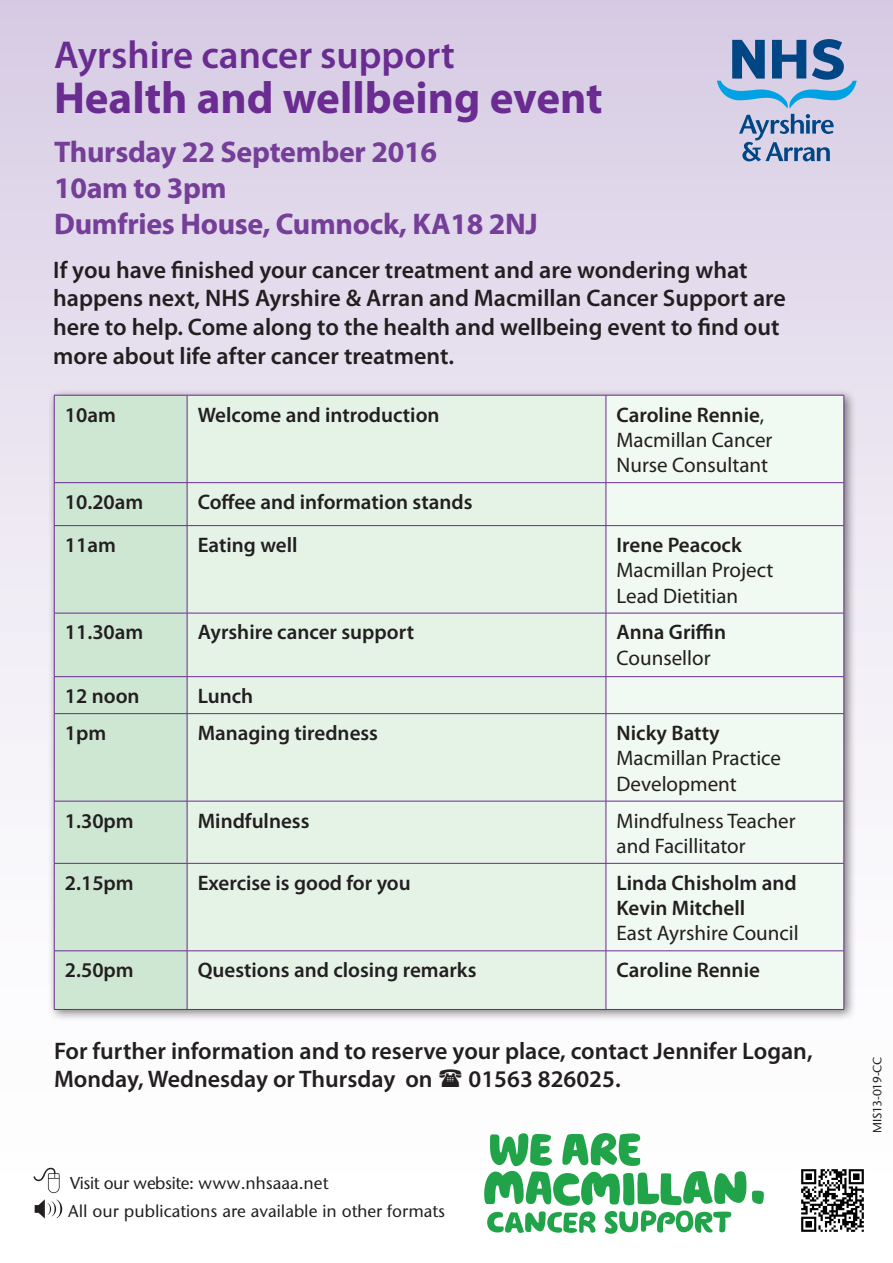
<style>
.page{position:relative;width:893px;height:1263px;background:#fff}
.page>*{position:absolute;margin:0;border:0;box-sizing:border-box;transform-origin:0 0}
.t1{font:700 45px "Myriad Pro";color:#6a2c91}
.t2{font:600 39px "Myriad Pro";color:#6a2c91}
.t3{font:700 30px "Myriad Pro";letter-spacing:-.01em;color:#753e98}
.t4{font:600 24px/28.8px "Myriad Pro";color:#231f20}
.t5{font:600 21px/25.2px "Myriad Pro";color:#231f20}
.t6{font:21px/25.2px "Myriad Pro";color:#231f20}
.body{font:500 17.1px "Stone Sans ITC Std";color:#231f20}
.body-2{font:500 17.1px "Stone Sans ITC Std";letter-spacing:-.025em;color:#231f20}
.t7{font:500 12px "Stone Sans ITC Std";letter-spacing:-.025em;color:#231f20}
.s1{font-weight:600}
</style>
<div class="page">
<div style="left:0;top:0;width:893px;height:1263px;background:linear-gradient(to bottom,#dad0e6,#fff)"></div>
<svg style="left:717px;top:39px;width:140px;height:69px;background:#85a4cb"></svg>
<svg style="left:739px;top:114px;width:95px;height:47px;background:#98a7c8"></svg>
<div style="left:48px;top:389px;width:808px;height:633px;background:#231f20;opacity:.55"></div>
<div style="left:55px;top:396px;width:132px;height:613px;background:#cee7d3"></div>
<div style="left:188px;top:396px;width:418px;height:613px;background:#e5f3e7"></div>
<div style="left:607px;top:396px;width:237px;height:613px;background:#f1f9f3"></div>
<hr style="left:54px;top:395px;width:133px;height:1px;background:#6a2c91">
<hr style="left:54px;top:395px;width:1px;height:87px;background:#6a2c91">
<hr style="left:187px;top:395px;width:419px;height:1px;background:#6a2c91">
<hr style="left:187px;top:395px;width:1px;height:87px;background:#6a2c91">
<hr style="left:606px;top:395px;width:238px;height:1px;background:#6a2c91">
<hr style="left:606px;top:395px;width:1px;height:87px;background:#6a2c91">
<hr style="left:844px;top:395px;width:1px;height:87px;background:#6a2c91">
<hr style="left:54px;top:482px;width:133px;height:1px;background:#6a2c91">
<hr style="left:54px;top:483px;width:1px;height:42px;background:#6a2c91">
<hr style="left:187px;top:482px;width:419px;height:1px;background:#6a2c91">
<hr style="left:187px;top:483px;width:1px;height:42px;background:#6a2c91">
<hr style="left:606px;top:482px;width:238px;height:1px;background:#6a2c91">
<hr style="left:606px;top:483px;width:1px;height:42px;background:#6a2c91">
<hr style="left:844px;top:483px;width:1px;height:42px;background:#6a2c91">
<hr style="left:54px;top:525px;width:133px;height:1px;background:#6a2c91">
<hr style="left:54px;top:526px;width:1px;height:87px;background:#6a2c91">
<hr style="left:187px;top:525px;width:419px;height:1px;background:#6a2c91">
<hr style="left:187px;top:526px;width:1px;height:87px;background:#6a2c91">
<hr style="left:606px;top:525px;width:238px;height:1px;background:#6a2c91">
<hr style="left:606px;top:526px;width:1px;height:87px;background:#6a2c91">
<hr style="left:844px;top:526px;width:1px;height:87px;background:#6a2c91">
<hr style="left:54px;top:613px;width:133px;height:1px;background:#6a2c91">
<hr style="left:54px;top:613px;width:1px;height:63px;background:#6a2c91">
<hr style="left:187px;top:613px;width:419px;height:1px;background:#6a2c91">
<hr style="left:187px;top:613px;width:1px;height:63px;background:#6a2c91">
<hr style="left:606px;top:613px;width:238px;height:1px;background:#6a2c91">
<hr style="left:606px;top:613px;width:1px;height:63px;background:#6a2c91">
<hr style="left:844px;top:613px;width:1px;height:63px;background:#6a2c91">
<hr style="left:54px;top:676px;width:133px;height:1px;background:#6a2c91">
<hr style="left:54px;top:677px;width:1px;height:36px;background:#6a2c91">
<hr style="left:187px;top:676px;width:419px;height:1px;background:#6a2c91">
<hr style="left:187px;top:677px;width:1px;height:36px;background:#6a2c91">
<hr style="left:606px;top:676px;width:238px;height:1px;background:#6a2c91">
<hr style="left:606px;top:677px;width:1px;height:36px;background:#6a2c91">
<hr style="left:844px;top:677px;width:1px;height:36px;background:#6a2c91">
<hr style="left:54px;top:713px;width:133px;height:1px;background:#6a2c91">
<hr style="left:54px;top:714px;width:1px;height:87px;background:#6a2c91">
<hr style="left:187px;top:713px;width:419px;height:1px;background:#6a2c91">
<hr style="left:187px;top:714px;width:1px;height:87px;background:#6a2c91">
<hr style="left:606px;top:713px;width:238px;height:1px;background:#6a2c91">
<hr style="left:606px;top:714px;width:1px;height:87px;background:#6a2c91">
<hr style="left:844px;top:714px;width:1px;height:87px;background:#6a2c91">
<hr style="left:54px;top:801px;width:133px;height:1px;background:#6a2c91">
<hr style="left:54px;top:801px;width:1px;height:62px;background:#6a2c91">
<hr style="left:187px;top:801px;width:419px;height:1px;background:#6a2c91">
<hr style="left:187px;top:801px;width:1px;height:62px;background:#6a2c91">
<hr style="left:606px;top:801px;width:238px;height:1px;background:#6a2c91">
<hr style="left:606px;top:801px;width:1px;height:62px;background:#6a2c91">
<hr style="left:844px;top:801px;width:1px;height:62px;background:#6a2c91">
<hr style="left:54px;top:863px;width:133px;height:1px;background:#6a2c91">
<hr style="left:54px;top:863px;width:1px;height:87px;background:#6a2c91">
<hr style="left:187px;top:863px;width:419px;height:1px;background:#6a2c91">
<hr style="left:187px;top:863px;width:1px;height:87px;background:#6a2c91">
<hr style="left:606px;top:863px;width:238px;height:1px;background:#6a2c91">
<hr style="left:606px;top:863px;width:1px;height:87px;background:#6a2c91">
<hr style="left:844px;top:863px;width:1px;height:87px;background:#6a2c91">
<hr style="left:54px;top:950px;width:133px;height:1px;background:#6a2c91">
<hr style="left:54px;top:951px;width:1px;height:58px;background:#6a2c91">
<hr style="left:187px;top:950px;width:419px;height:1px;background:#6a2c91">
<hr style="left:187px;top:951px;width:1px;height:58px;background:#6a2c91">
<hr style="left:606px;top:950px;width:238px;height:1px;background:#6a2c91">
<hr style="left:606px;top:951px;width:1px;height:58px;background:#6a2c91">
<hr style="left:844px;top:951px;width:1px;height:58px;background:#6a2c91">
<hr style="left:54px;top:1009px;width:133px;height:1px;background:#6a2c91">
<hr style="left:187px;top:1009px;width:419px;height:1px;background:#6a2c91">
<hr style="left:606px;top:1009px;width:238px;height:1px;background:#6a2c91">
<img style="left:799px;top:1168px;width:66px;height:66px">
<svg style="left:484px;top:1133px;width:280px;height:101px"></svg>
<svg style="left:35px;top:1199px;width:27px;height:19px"></svg>
<svg style="left:34px;top:1168px;width:26px;height:25px"></svg>
<svg style="left:440px;top:1069px;width:22px;height:18px"></svg>
<p class="t2" style="left:54px;top:30px;width:402px">Ayrshire cancer support</p>
<p class="t1" style="left:54px;top:69px;width:550px">Health and wellbeing event</p>
<p class="t3" style="left:54px;top:132px;width:385px">Thursday 22 September 2016</p>
<p class="t3" style="left:54px;top:168px;width:174px">10am to 3pm</p>
<p class="t3" style="left:54px;top:204px;width:485px">Dumfries House, Cumnock, KA18 2NJ</p>
<p class="t4" style="left:53px;top:255px;width:734px">If you have finished your cancer treatment and are wondering what happens next, NHS Ayrshire &amp; Arran and Macmillan Cancer Support are here to help. Come along to the health and wellbeing event to find out more about life after cancer treatment.</p>
<p class="t5" style="left:65px;top:401px;width:53px">10am</p>
<p class="t5" style="left:198px;top:401px;width:243px">Welcome and introduction</p>
<p class="t6" style="left:616px;top:402px;width:157px"><span class="s1">Caroline Rennie</span>,<br>Macmillan Cancer<br>Nurse Consultant</p>
<p class="t5" style="left:65px;top:489px;width:80px">10.20am</p>
<p class="t5" style="left:198px;top:489px;width:276px">Coffee and information stands</p>
<p class="t5" style="left:65px;top:532px;width:53px">11am</p>
<p class="t5" style="left:198px;top:532px;width:101px">Eating well</p>
<p class="t5" style="left:616px;top:532px;width:127px">Irene Peacock</p>
<p class="t6" style="left:616px;top:557px;width:158px">Macmillan Project<br>Lead Dietitian</p>
<p class="t5" style="left:65px;top:619px;width:80px">11.30am</p>
<p class="t5" style="left:198px;top:619px;width:218px">Ayrshire cancer support</p>
<p class="t5" style="left:616px;top:619px;width:111px">Anna Griffin</p>
<p class="t6" style="left:616px;top:645px;width:96px">Counsellor</p>
<p class="t5" style="left:65px;top:683px;width:76px">12 noon</p>
<p class="t5" style="left:198px;top:683px;width:57px">Lunch</p>
<p class="t5" style="left:65px;top:720px;width:43px">1pm</p>
<p class="t5" style="left:198px;top:720px;width:182px">Managing tiredness</p>
<p class="t5" style="left:616px;top:720px;width:105px">Nicky Batty</p>
<p class="t6" style="left:616px;top:745px;width:166px">Macmillan Practice<br>Development</p>
<p class="t5" style="left:65px;top:807px;width:70px">1.30pm</p>
<p class="t5" style="left:198px;top:807px;width:113px">Mindfulness</p>
<p class="t6" style="left:616px;top:807px;width:181px">Mindfulness Teacher and Facillitator</p>
<p class="t5" style="left:65px;top:869px;width:70px">2.15pm</p>
<p class="t5" style="left:198px;top:869px;width:215px">Exercise is good for you</p>
<p class="t5" style="left:616px;top:869px;width:182px">Linda Chisholm and<br>Kevin Mitchell</p>
<p class="t6" style="left:616px;top:920px;width:184px">East Ayrshire Council</p>
<p class="t5" style="left:65px;top:957px;width:70px">2.50pm</p>
<p class="t5" style="left:198px;top:957px;width:280px">Questions and closing remarks</p>
<p class="t5" style="left:616px;top:957px;width:145px">Caroline Rennie</p>
<p class="t4" style="left:54px;top:1035px;width:760px">For further information and to reserve your place, contact Jennifer Logan,<br>Monday, Wednesday or Thursday on</p>
<p class="t4" style="left:469px;top:1064px;width:154px">01563 826025.</p>
<p class="body-2" style="left:70px;top:1172px;width:260px">Visit our website: www.nhsaaa.net</p>
<p class="body" style="left:68px;top:1200px;width:378px">All our publications are available in other formats</p>
<p class="t7" style="left:870px;top:1133px;width:78px;rotate:-90deg">MIS13-019-CC</p>
</div>
